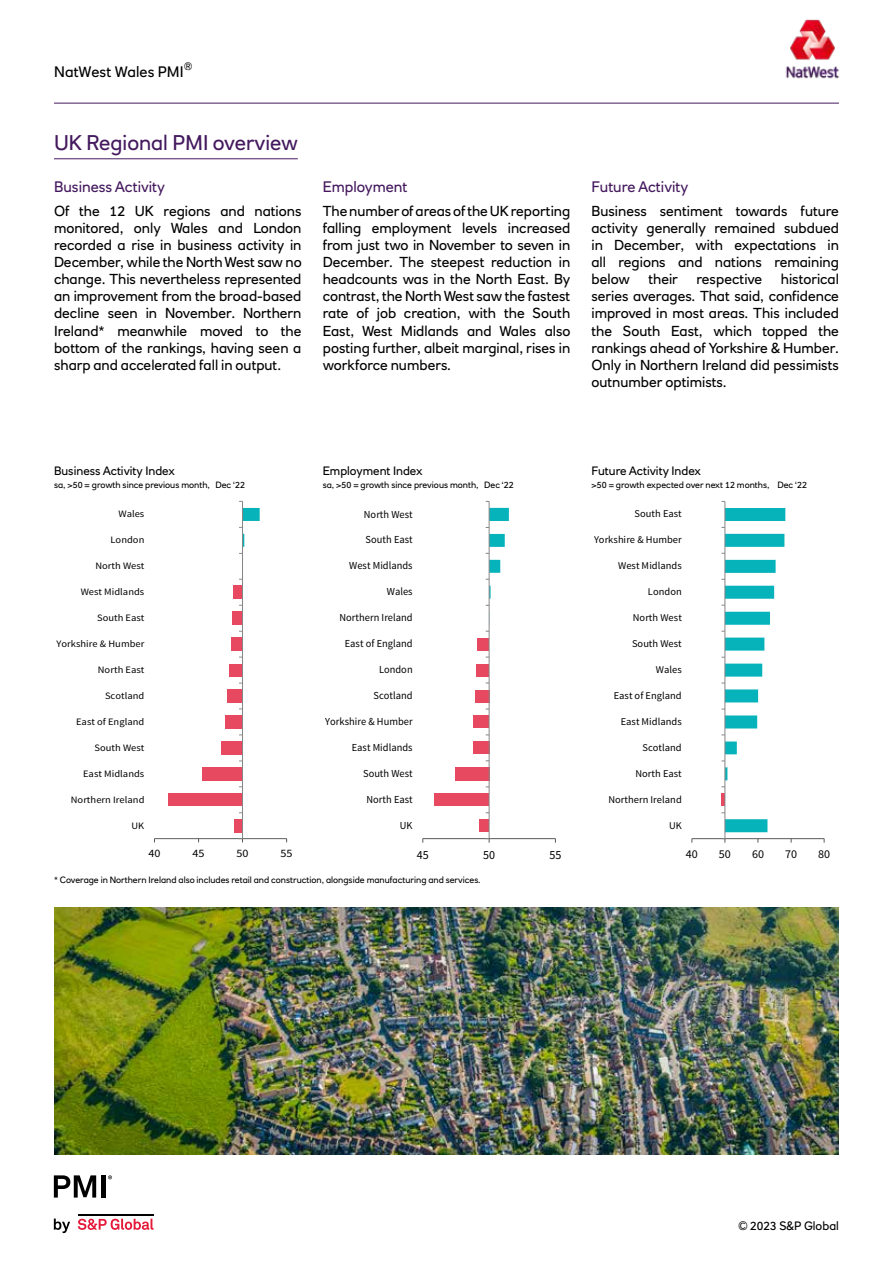
<style>
.page{position:relative;width:893px;height:1263px;background:#fff}
.page>*{position:absolute;margin:0;border:0;box-sizing:border-box;transform-origin:0 0}
.t1{font:21px "RN House Sans";color:#44195e}
.t2{font:15px "RN House Sans";color:#44195e}
.t3{font:15px "RN House Sans";letter-spacing:.005em;color:#000}
.t4{font:14.25px/17.1px "RN House Sans";color:#000;text-align:justify}
.t5{font:12.45px "Source Sans Pro";color:#000}
.t6{font:12px "RN House Sans";color:#000}
.t7{font:12px "Source Sans Pro";letter-spacing:-.005em;color:#000}
.t8{font:11.25px "Source Sans Pro";letter-spacing:-.005em;color:#000;scale:1.07 1}
.t9{font:10.65px "Source Sans Pro";letter-spacing:.005em;color:#000}
.t10{font:10.5px "RN House Sans";color:#000}
.t11{font:10.35px "Source Sans Pro";letter-spacing:.005em;color:#000}
.t12{font:9.75px "Source Sans Pro";letter-spacing:.005em;color:#000;scale:1.07 1}
.t13{font:9px "RN House Sans";color:#000}
</style>
<div class="page">
<hr style="left:54px;top:103px;width:785px;height:1px;background:#44195e">
<img style="left:785px;top:19px;width:55px;height:60px">
<svg style="left:54px;top:1218px;width:16px;height:15px"></svg>
<svg style="left:78px;top:1218px;width:75px;height:12px"></svg>
<hr style="left:78px;top:1213px;width:75px;height:2px;background:#000">
<svg style="left:54px;top:1175px;width:42px;height:22px"></svg>
<div style="left:101px;top:1175px;width:5px;height:22px;background:#000"></div>
<svg style="left:108px;top:1175px;width:4px;height:4px"></svg>
<hr style="left:54px;top:159px;width:244px;height:1px;background:#44195e">
<div style="left:234px;top:819px;width:8px;height:13px;background:#e74960"></div>
<div style="left:168px;top:793px;width:74px;height:13px;background:#e74960"></div>
<div style="left:202px;top:767px;width:40px;height:13px;background:#e74960"></div>
<div style="left:221px;top:741px;width:21px;height:13px;background:#e74960"></div>
<div style="left:225px;top:715px;width:17px;height:13px;background:#e74960"></div>
<div style="left:227px;top:689px;width:15px;height:13px;background:#e74960"></div>
<div style="left:229px;top:664px;width:13px;height:12px;background:#e74960"></div>
<div style="left:231px;top:638px;width:11px;height:13px;background:#e74960"></div>
<div style="left:232px;top:612px;width:10px;height:13px;background:#e74960"></div>
<div style="left:233px;top:586px;width:9px;height:13px;background:#e74960"></div>
<hr style="left:154px;top:838px;width:133px;height:1px;background:#58595b">
<hr style="left:242px;top:501px;width:1px;height:338px;background:#868686">
<svg style="left:239px;top:508px;width:21px;height:39px"></svg>
<img style="left:54px;top:908px;width:785px;height:246px">
<div style="left:479px;top:819px;width:10px;height:13px;background:#e74960"></div>
<div style="left:435px;top:793px;width:54px;height:13px;background:#e74960"></div>
<div style="left:455px;top:767px;width:34px;height:13px;background:#e74960"></div>
<div style="left:473px;top:741px;width:16px;height:13px;background:#e74960"></div>
<div style="left:473px;top:715px;width:16px;height:13px;background:#e74960"></div>
<div style="left:475px;top:690px;width:14px;height:12px;background:#e74960"></div>
<div style="left:476px;top:663px;width:13px;height:13px;background:#e74960"></div>
<div style="left:478px;top:638px;width:11px;height:13px;background:#e74960"></div>
<hr style="left:423px;top:838px;width:132px;height:1px;background:#58595b">
<hr style="left:489px;top:501px;width:1px;height:338px;background:#868686">
<svg style="left:486px;top:838px;width:4px;height:5px"></svg>
<svg style="left:486px;top:508px;width:23px;height:117px"></svg>
<hr style="left:692px;top:838px;width:132px;height:1px;background:#58595b">
<hr style="left:724px;top:501px;width:1px;height:338px;background:#868686">
<svg style="left:721px;top:508px;width:64px;height:324px"></svg>
<p class="t10" style="left:184px;top:59px;width:10px">®</p>
<p class="t3" style="left:54px;top:63px;width:131px">NatWest Wales PMI</p>
<h1 class="t1" style="left:54px;top:130px;width:245px">UK Regional PMI overview</h1>
<p class="t2" style="left:54px;top:178px;width:113px">Business Activity</p>
<p class="t4" style="left:54px;top:202px;width:249px">Of the 12 UK regions and nations monitored, only Wales and London recorded a rise in business activity in December, while the North West saw no change. This nevertheless represented an improvement from the broad-based decline seen in November. Northern Ireland* meanwhile moved to the bottom of the rankings, having seen a sharp and accelerated fall in output.</p>
<p class="t2" style="left:323px;top:178px;width:86px">Employment</p>
<p class="t4" style="left:323px;top:202px;width:249px">The number of areas of the UK reporting falling employment levels increased from just two in November to seven in December. The steepest reduction in headcounts was in the North East. By contrast, the North West saw the fastest rate of job creation, with the South East, West Midlands and Wales also posting further, albeit marginal, rises in workforce numbers.</p>
<p class="t2" style="left:591px;top:178px;width:98px">Future Activity</p>
<p class="t4" style="left:591px;top:202px;width:249px">Business sentiment towards future activity generally remained subdued in December, with expectations in all regions and nations remaining below</p>
<p class="t4" style="left:591px;top:271px;width:249px;text-indent:189px">historical series averages. That said, confidence improved in most areas. This included the South East, which topped the rankings ahead of Yorkshire &amp; Humber.<br>Only in Northern Ireland did pessimists outnumber optimists.</p>
<p class="t4" style="left:648px;top:271px;width:31px">their</p>
<p class="t4" style="left:696px;top:271px;width:67px">respective</p>
<p class="t6" style="left:54px;top:463px;width:122px">Business Activity Index</p>
<p class="t13" style="left:54px;top:479px;width:193px">sa, &gt;50 = growth since previous month, Dec ‘22</p>
<p class="t6" style="left:323px;top:463px;width:101px">Employment Index</p>
<p class="t13" style="left:323px;top:479px;width:193px">sa, &gt;50 = growth since previous month, Dec ‘22</p>
<p class="t6" style="left:591px;top:463px;width:111px">Future Activity Index</p>
<p class="t13" style="left:591px;top:479px;width:217px">&gt;50 = growth expected over next 12 months, Dec ‘22</p>
<p class="t12" style="left:118px;top:508px;width:26px">Wales</p>
<p class="t9" style="left:364px;top:507px;width:50px">North West</p>
<p class="t11" style="left:634px;top:507px;width:49px">South East</p>
<p class="t12" style="left:111px;top:534px;width:33px">London</p>
<p class="t9" style="left:366px;top:533px;width:49px">South East</p>
<p class="t11" style="left:594px;top:533px;width:89px">Yorkshire &amp; Humber</p>
<p class="t12" style="left:95px;top:560px;width:47px">North West</p>
<p class="t9" style="left:349px;top:559px;width:65px">West Midlands</p>
<p class="t11" style="left:618px;top:559px;width:65px">West Midlands</p>
<p class="t12" style="left:81px;top:586px;width:61px">West Midlands</p>
<p class="t9" style="left:387px;top:585px;width:27px">Wales</p>
<p class="t11" style="left:648px;top:585px;width:35px">London</p>
<p class="t12" style="left:97px;top:612px;width:46px">South East</p>
<p class="t9" style="left:340px;top:611px;width:75px">Northern Ireland</p>
<p class="t11" style="left:633px;top:611px;width:50px">North West</p>
<p class="t12" style="left:56px;top:638px;width:84px">Yorkshire &amp; Humber</p>
<p class="t9" style="left:345px;top:637px;width:69px">East of England</p>
<p class="t11" style="left:632px;top:637px;width:51px">South West</p>
<p class="t12" style="left:98px;top:664px;width:45px">North East</p>
<p class="t9" style="left:379px;top:663px;width:35px">London</p>
<p class="t11" style="left:656px;top:663px;width:27px">Wales</p>
<p class="t12" style="left:105px;top:689px;width:38px">Scotland</p>
<p class="t9" style="left:374px;top:689px;width:41px">Scotland</p>
<p class="t11" style="left:614px;top:689px;width:70px">East of England</p>
<p class="t12" style="left:76px;top:715px;width:65px">East of England</p>
<p class="t9" style="left:325px;top:715px;width:89px">Yorkshire &amp; Humber</p>
<p class="t11" style="left:621px;top:715px;width:63px">East Midlands</p>
<p class="t12" style="left:95px;top:741px;width:48px">South West</p>
<p class="t9" style="left:352px;top:741px;width:62px">East Midlands</p>
<p class="t11" style="left:642px;top:741px;width:41px">Scotland</p>
<p class="t12" style="left:83px;top:767px;width:59px">East Midlands</p>
<p class="t9" style="left:363px;top:767px;width:51px">South West</p>
<p class="t11" style="left:635px;top:767px;width:48px">North East</p>
<p class="t12" style="left:71px;top:793px;width:70px">Northern Ireland</p>
<p class="t9" style="left:366px;top:793px;width:48px">North East</p>
<p class="t11" style="left:608px;top:793px;width:75px">Northern Ireland</p>
<p class="t12" style="left:132px;top:819px;width:13px">UK</p>
<p class="t9" style="left:400px;top:819px;width:14px">UK</p>
<p class="t11" style="left:669px;top:819px;width:14px">UK</p>
<p class="t8" style="left:149px;top:846px;width:13px">40</p>
<p class="t8" style="left:193px;top:846px;width:13px">45</p>
<p class="t8" style="left:237px;top:846px;width:13px">50</p>
<p class="t8" style="left:281px;top:846px;width:13px">55</p>
<p class="t5" style="left:417px;top:847px;width:13px">45</p>
<p class="t5" style="left:483px;top:847px;width:13px">50</p>
<p class="t5" style="left:549px;top:847px;width:13px">55</p>
<p class="t7" style="left:686px;top:847px;width:13px">40</p>
<p class="t7" style="left:719px;top:847px;width:13px">50</p>
<p class="t7" style="left:752px;top:847px;width:13px">60</p>
<p class="t7" style="left:785px;top:847px;width:13px">70</p>
<p class="t7" style="left:818px;top:847px;width:13px">80</p>
<p class="t13" style="left:54px;top:875px;width:428px">* Coverage in Northern Ireland also includes retail and construction, alongside manufacturing and services.</p>
<p class="t6" style="left:739px;top:1218px;width:102px">© 2023 S&amp;P Global</p>
</div>
